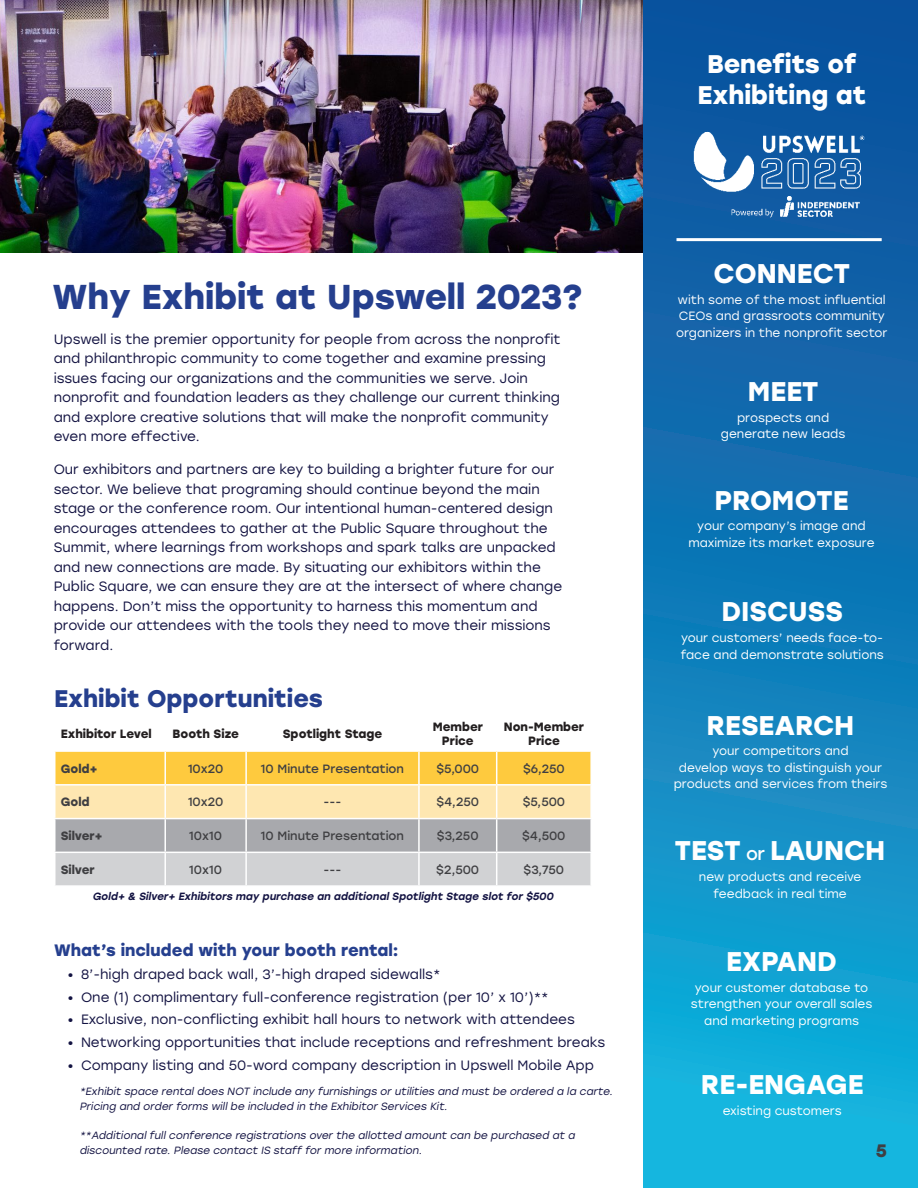
<style>
.page{position:relative;width:918px;height:1188px;background:#fff}
.page>*{position:absolute;margin:0;border:0;box-sizing:border-box;transform-origin:0 0}
.t1{font:700 34.5px "Stolzl";color:#253f8e}
.t2{font:700 27px "Stolzl";color:#fff}
.t3{font:700 25.5px/30.6px "Stolzl";color:#fff;text-align:center}
.t4{font:700 24px "Stolzl";color:#253f8e}
.t5{font:700 18px "Stolzl";color:#3f3f42}
.t6{font:700 16.5px "Stolzl";color:#253f8e}
.t7{font:13.5px/19.5px "Stolzl";color:#131342}
.t8{font:12px/16.5px "Stolzl";color:#fff;text-align:center}
.t9{font:12px "Stolzl";color:#3f3f42}
.t10{font:700 12px/14.4px "Stolzl";color:#231f20;text-align:center}
.t11{font:700 12px "Stolzl";color:#3f3f42}
.t12{font:italic 10.5px/15px "Stolzl";color:#131342}
.t13{font:italic 500 10.5px "Stolzl";color:#131342}
.s1{font-weight:400;font-size:18px}
</style>
<div class="page">
<img style="left:0;top:0;width:643px;height:253px">
<div style="left:643px;top:0;width:275px;height:1188px;background:linear-gradient(to bottom,#0c4796,#15b4de)"></div>
<svg style="left:56px;top:752px;width:534px;height:133px;background:#ddcb9c"></svg>
<hr style="left:164px;top:752px;width:2px;height:32px;background:#fff">
<hr style="left:245px;top:752px;width:2px;height:32px;background:#fff">
<hr style="left:418px;top:752px;width:2px;height:32px;background:#fff">
<hr style="left:496px;top:752px;width:1px;height:32px;background:#fff">
<hr style="left:54px;top:784px;width:111px;height:2px;background:#fff">
<hr style="left:165px;top:784px;width:81px;height:2px;background:#fff">
<hr style="left:164px;top:786px;width:2px;height:32px;background:#fff">
<hr style="left:246px;top:784px;width:173px;height:2px;background:#fff">
<hr style="left:245px;top:786px;width:2px;height:32px;background:#fff">
<hr style="left:419px;top:784px;width:78px;height:2px;background:#fff">
<hr style="left:418px;top:786px;width:2px;height:32px;background:#fff">
<hr style="left:497px;top:784px;width:95px;height:2px;background:#fff">
<hr style="left:496px;top:786px;width:1px;height:32px;background:#fff">
<hr style="left:54px;top:818px;width:111px;height:1px;background:#fff">
<hr style="left:165px;top:818px;width:81px;height:1px;background:#fff">
<hr style="left:164px;top:819px;width:2px;height:33px;background:#fff">
<hr style="left:246px;top:818px;width:173px;height:1px;background:#fff">
<hr style="left:245px;top:819px;width:2px;height:33px;background:#fff">
<hr style="left:419px;top:818px;width:78px;height:1px;background:#fff">
<hr style="left:418px;top:819px;width:2px;height:33px;background:#fff">
<hr style="left:497px;top:818px;width:95px;height:1px;background:#fff">
<hr style="left:496px;top:819px;width:1px;height:33px;background:#fff">
<hr style="left:54px;top:852px;width:111px;height:1px;background:#fff">
<hr style="left:165px;top:852px;width:81px;height:1px;background:#fff">
<hr style="left:164px;top:853px;width:2px;height:32px;background:#fff">
<hr style="left:246px;top:852px;width:173px;height:1px;background:#fff">
<hr style="left:245px;top:853px;width:2px;height:32px;background:#fff">
<hr style="left:419px;top:852px;width:78px;height:1px;background:#fff">
<hr style="left:418px;top:853px;width:2px;height:32px;background:#fff">
<hr style="left:497px;top:852px;width:95px;height:1px;background:#fff">
<hr style="left:496px;top:853px;width:1px;height:32px;background:#fff">
<hr style="left:676px;top:238px;width:206px;height:3px;background:#fff">
<img style="left:688px;top:125px;width:181px;height:95px">
<h1 class="t1" style="left:52px;top:272px;width:531px">Why Exhibit at Upswell 2023?</h1>
<p class="t7" style="left:54px;top:329px;width:508px">Upswell is the premier opportunity for people from across the nonprofit and philanthropic community to come together and examine pressing issues facing our organizations and the communities we serve. Join nonprofit and foundation leaders as they challenge our current thinking and explore creative solutions that will make the nonprofit community even more effective.</p>
<p class="t7" style="left:54px;top:459px;width:510px">Our exhibitors and partners are key to building a brighter future for our sector. We believe that programing should continue beyond the main stage or the conference room. Our intentional human-centered design encourages attendees to gather at the Public Square throughout the Summit, where learnings from workshops and spark talks are unpacked and new connections are made. By situating our exhibitors within the Public Square, we can ensure they are at the intersect of where change happens. Don’t miss the opportunity to harness this momentum and provide our attendees with the tools they need to move their missions forward.</p>
<h3 class="t4" style="left:54px;top:681px;width:271px">Exhibit Opportunities</h3>
<p class="t10" style="left:61px;top:726px;width:93px">Exhibitor Level</p>
<p class="t10" style="left:173px;top:726px;width:68px">Booth Size</p>
<p class="t10" style="left:283px;top:726px;width:101px">Spotlight Stage</p>
<p class="t10" style="left:433px;top:719px;width:52px">Member<br>Price</p>
<p class="t10" style="left:504px;top:719px;width:82px">Non-Member<br>Price</p>
<p class="t11" style="left:61px;top:760px;width:38px">Gold+</p>
<p class="t9" style="left:188px;top:760px;width:37px">10x20</p>
<p class="t9" style="left:261px;top:760px;width:145px">10 Minute Presentation</p>
<p class="t9" style="left:436px;top:760px;width:44px">$5,000</p>
<p class="t9" style="left:523px;top:760px;width:43px">$6,250</p>
<p class="t11" style="left:61px;top:793px;width:30px">Gold</p>
<p class="t9" style="left:188px;top:794px;width:37px">10x20</p>
<p class="t9" style="left:324px;top:794px;width:19px">---</p>
<p class="t9" style="left:437px;top:794px;width:44px">$4,250</p>
<p class="t9" style="left:523px;top:794px;width:44px">$5,500</p>
<p class="t11" style="left:61px;top:827px;width:43px">Silver+</p>
<p class="t9" style="left:189px;top:827px;width:34px">10x10</p>
<p class="t9" style="left:261px;top:827px;width:145px">10 Minute Presentation</p>
<p class="t9" style="left:437px;top:827px;width:43px">$3,250</p>
<p class="t9" style="left:522px;top:827px;width:45px">$4,500</p>
<p class="t11" style="left:61px;top:861px;width:36px">Silver</p>
<p class="t9" style="left:189px;top:861px;width:34px">10x10</p>
<p class="t9" style="left:324px;top:861px;width:19px">---</p>
<p class="t9" style="left:436px;top:861px;width:44px">$2,500</p>
<p class="t9" style="left:524px;top:861px;width:42px">$3,750</p>
<p class="t13" style="left:92px;top:889px;width:465px">Gold+ &amp; Silver+ Exhibitors may purchase an additional Spotlight Stage slot for $500</p>
<p class="t6" style="left:54px;top:938px;width:346px">What’s included with your booth rental:</p>
<p class="t7" style="left:68px;top:964px;width:375px">• 8’-high draped back wall, 3’-high draped sidewalls*</p>
<p class="t7" style="left:68px;top:987px;width:483px">• One (1) complimentary full-conference registration (per 10’ x 10’)**</p>
<p class="t7" style="left:68px;top:1009px;width:509px">• Exclusive, non-conflicting exhibit hall hours to network with attendees</p>
<p class="t7" style="left:68px;top:1032px;width:539px">• Networking opportunities that include receptions and refreshment breaks</p>
<p class="t7" style="left:68px;top:1055px;width:528px">• Company listing and 50-word company description in Upswell Mobile App</p>
<p class="t12" style="left:79px;top:1084px;width:537px">*Exhibit space rental does NOT include any furnishings or utilities and must be ordered a la carte.<br>Pricing and order forms will be included in the Exhibitor Services Kit.</p>
<p class="t12" style="left:79px;top:1127px;width:499px">**Additional full conference registrations over the allotted amount can be purchased at a discounted rate. Please contact IS staff for more information.</p>
<h3 class="t3" style="left:697px;top:47px;width:171px">Benefits of<br>Exhibiting at</h3>
<h2 class="t2" style="left:714px;top:254px;width:138px">CONNECT</h2>
<p class="t8" style="left:676px;top:291px;width:213px;text-align:left">with some of the most influential<br>CEOs and grassroots community organizers in the nonprofit sector</p>
<h2 class="t2" style="left:748px;top:372px;width:72px">MEET</h2>
<p class="t8" style="left:721px;top:409px;width:126px">prospects and generate new leads</p>
<h2 class="t2" style="left:714px;top:481px;width:136px">PROMOTE</h2>
<p class="t8" style="left:688px;top:517px;width:188px">your company’s image and maximize its market exposure</p>
<h2 class="t2" style="left:721px;top:592px;width:123px">DISCUSS</h2>
<p class="t8" style="left:681px;top:629px;width:204px;text-align:left">your customers’ needs face-to&shy;face and demonstrate solutions</p>
<h2 class="t2" style="left:707px;top:706px;width:149px">RESEARCH</h2>
<p class="t8" style="left:674px;top:742px;width:215px">your competitors and<br>develop ways to distinguish your products and services from theirs</p>
<h2 class="t2" style="left:675px;top:831px;width:212px">TEST <span class="s1">or</span> LAUNCH</h2>
<p class="t8" style="left:699px;top:868px;width:164px">new products and receive feedback in real time</p>
<h2 class="t2" style="left:726px;top:942px;width:112px">EXPAND</h2>
<p class="t8" style="left:691px;top:979px;width:183px">your customer database to strengthen your overall sales and marketing programs</p>
<h2 class="t2" style="left:701px;top:1065px;width:164px">RE-ENGAGE</h2>
<p class="t8" style="left:723px;top:1102px;width:121px">existing customers</p>
<h3 class="t5" style="left:876px;top:1137px;width:13px">5</h3>
</div>
